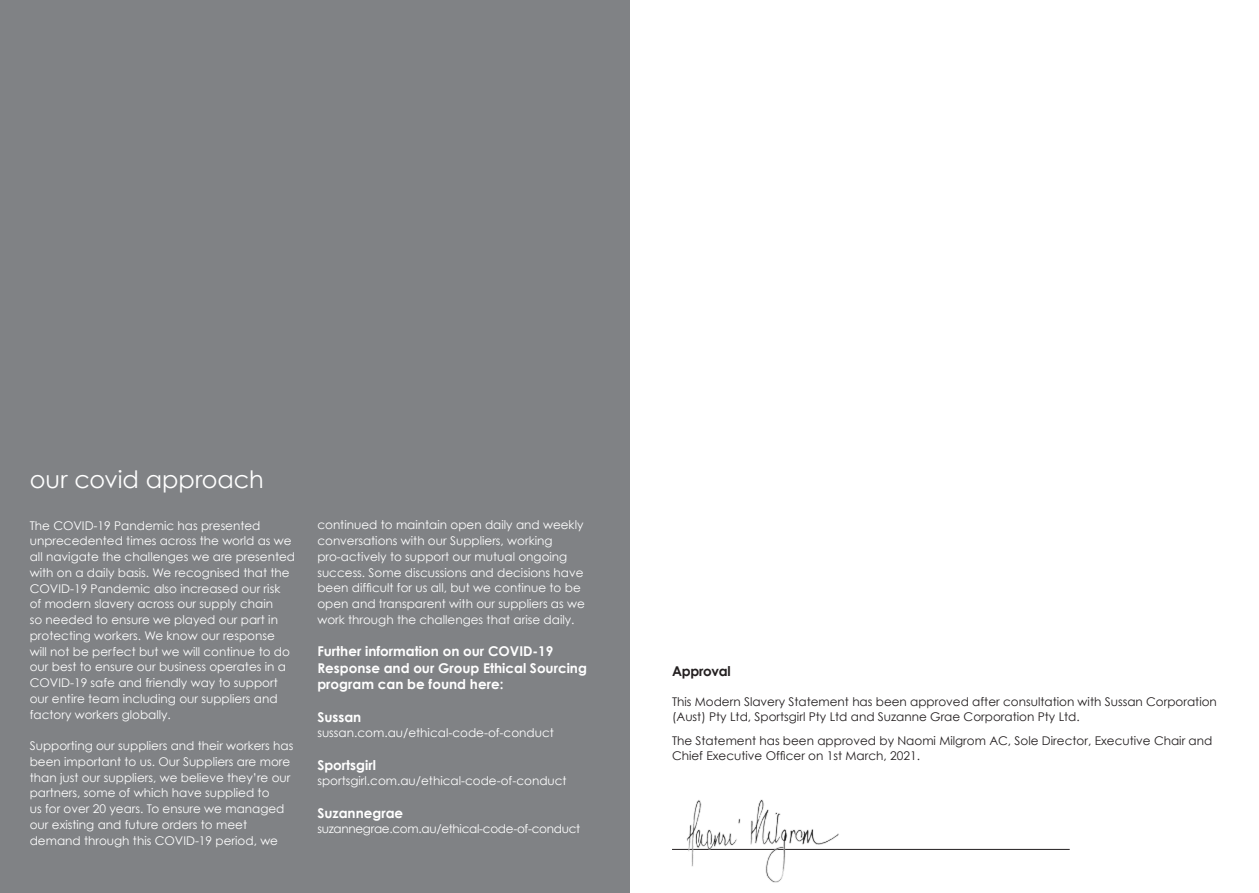
<style>
.page{position:relative;width:1259px;height:893px;background:#fff}
.page>*{position:absolute;margin:0;border:0;box-sizing:border-box;transform-origin:0 0}
.t1{font:24px "Century Gothic";color:#fff}
.t2{font:700 13.5px/16.5px "Century Gothic";color:#fff}
.t3{font:700 13.5px "Century Gothic";letter-spacing:-.02em;color:#231f20}
.t4{font:12px/15.8px "Century Gothic";color:#fff}
.t5{font:12px/15px "Century Gothic";color:#231f20}
.t6{font:12px "Century Gothic";letter-spacing:-.025em;color:#fff}
</style>
<div class="page">
<div style="left:0;top:0;width:629px;height:893px;background:#808285"></div>
<hr style="left:672px;top:849px;width:397px;height:1px;background:#231f20">
<img style="left:684px;top:799px;width:157px;height:84px">
<h1 class="t1" style="left:30px;top:464px;width:236px">our covid approach</h1>
<p class="t4" style="left:30px;top:517px;width:267px">The COVID-19 Pandemic has presented unprecedented times across the world as we all navigate the challenges we are presented with on a daily basis. We recognised that the COVID-19 Pandemic also increased our risk<br>of modern slavery across our supply chain<br>so needed to ensure we played our part in protecting workers. We know our response<br>will not be perfect but we will continue to do our best to ensure our business operates in a COVID-19 safe and friendly way to support our entire team including our suppliers and factory workers globally.</p>
<p class="t4" style="left:30px;top:738px;width:265px">Supporting our suppliers and their workers has been important to us. Our Suppliers are more than just our suppliers, we believe they’re our partners, some of which have supplied to<br>us for over 20 years. To ensure we managed our existing and future orders to meet demand through this COVID-19 period, we</p>
<p class="t4" style="left:317px;top:517px;width:269px">continued to maintain open daily and weekly conversations with our Suppliers, working pro-actively to support our mutual ongoing success. Some discussions and decisions have been difficult for us all, but we continue to be open and transparent with our suppliers as we work through the challenges that arise daily.</p>
<p class="t2" style="left:317px;top:643px;width:271px">Further information on our COVID-19<br>Response and our Group Ethical Sourcing program can be found here:</p>
<p class="t2" style="left:317px;top:708px;width:46px">Sussan</p>
<p class="t4" style="left:317px;top:725px;width:238px">sussan.com.au/ethical-code-of-conduct</p>
<p class="t2" style="left:317px;top:756px;width:60px">Sportsgirl</p>
<p class="t4" style="left:317px;top:773px;width:251px">sportsgirl.com.au/ethical-code-of-conduct</p>
<p class="t2" style="left:317px;top:804px;width:87px">Suzannegrae</p>
<p class="t6" style="left:317px;top:822px;width:264px">suzannegrae.com.au/ethical-code-of-conduct</p>
<p class="t3" style="left:672px;top:662px;width:60px">Approval</p>
<p class="t5" style="left:672px;top:694px;width:546px">This Modern Slavery Statement has been approved after consultation with Sussan Corporation (Aust) Pty Ltd, Sportsgirl Pty Ltd and Suzanne Grae Corporation Pty Ltd.</p>
<p class="t5" style="left:672px;top:733px;width:542px">The Statement has been approved by Naomi Milgrom AC, Sole Director, Executive Chair and<br>Chief Executive Officer on 1st March, 2021.</p>
</div>
